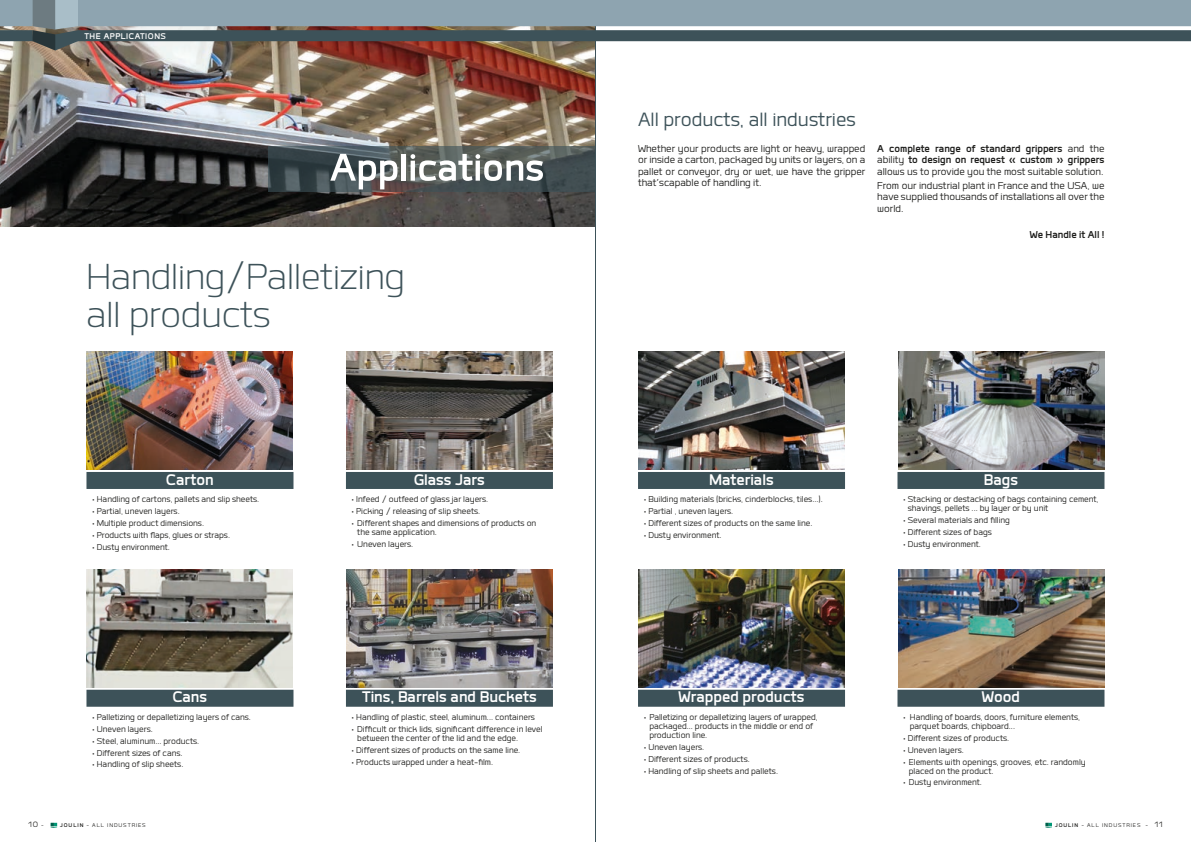
<style>
.page{position:relative;width:1191px;height:842px;background:#fff}
.page>*{position:absolute;margin:0;border:0;box-sizing:border-box;transform-origin:0 0}
.Titre_9_G{font:50px "Labrador A Bold";color:#fff}
.Titre_9_petit{font:47px "Labrador A Light";color:#3d5259}
.SOUS_TITRE_8{font:25px "Labrador A Regular";color:#3d5259}
.TITRE_FILET_6{font:20px "Labrador A Bold";color:#fff}
.Txt_1{font:13px/11.5px "Labrador A Regular";color:#1d1d1b;text-align:justify}
.Txt_1-2{font:13px/11.5px "Labrador A Bold";color:#1d1d1b;text-align:justify}
.Txt_2{font:11px/9px "Labrador A Regular";color:#1d1d1b}
.Titre_9_G-2{font:10.8px "Labrador A Bold";letter-spacing:.05em;color:#fff}
.t1{font:10px "Labrador A Regular";color:#1d1d1b}
.t2{font:7px "Labrador A Regular";letter-spacing:.13em;color:#1d1d1b}
.s1{font-family:"Labrador A Regular"}
.s2{font-size:7px}
.s3{font-family:"Labrador A Bold"}
.s4{font-size:10px}
</style>
<div class="page">
<img style="left:0;top:51px;width:595px;height:176px">
<img style="left:87px;top:352px;width:206px;height:118px">
<img style="left:898px;top:352px;width:206px;height:118px">
<img style="left:638px;top:570px;width:206px;height:118px">
<svg style="left:268px;top:146px;width:327px;height:45px"></svg>
<img style="left:638px;top:352px;width:206px;height:118px">
<img style="left:898px;top:570px;width:206px;height:118px">
<img style="left:346px;top:570px;width:206px;height:118px">
<img style="left:346px;top:352px;width:206px;height:118px">
<img style="left:87px;top:570px;width:206px;height:118px">
<hr style="left:595px;top:0;width:1px;height:842px;background:#3d5259">
<div style="left:346px;top:690px;width:207px;height:17px;background:#3d5259"></div>
<div style="left:86px;top:472px;width:207px;height:17px;background:#3d5259"></div>
<div style="left:638px;top:472px;width:207px;height:17px;background:#3d5259"></div>
<div style="left:897px;top:472px;width:207px;height:17px;background:#3d5259"></div>
<div style="left:86px;top:690px;width:207px;height:17px;background:#3d5259"></div>
<div style="left:638px;top:690px;width:207px;height:17px;background:#3d5259"></div>
<div style="left:897px;top:690px;width:207px;height:17px;background:#3d5259"></div>
<div style="left:346px;top:472px;width:207px;height:17px;background:#3d5259"></div>
<svg style="left:1045px;top:823px;width:7px;height:5px"></svg>
<svg style="left:51px;top:823px;width:6px;height:5px"></svg>
<svg style="left:0;top:0;width:1191px;height:51px"></svg>
<p class="Titre_9_G-2" style="left:84px;top:30px;width:83px">THE APPLICATIONS</p>
<p class="Titre_9_G" style="left:330px;top:142px;width:216px">Applications</p>
<p class="Titre_9_petit" style="left:86px;top:254px;width:320px">Handling/Palletizing</p>
<p class="Titre_9_petit" style="left:86px;top:292px;width:185px">all products</p>
<p class="TITRE_FILET_6" style="left:166px;top:469px;width:49px">Carton</p>
<p class="Txt_2" style="left:92px;top:494px;width:169px">• Handling of cartons, pallets and slip sheets.</p>
<p class="Txt_2" style="left:92px;top:506px;width:89px">• Partial, uneven layers.</p>
<p class="Txt_2" style="left:92px;top:518px;width:113px">• Multiple product dimensions.</p>
<p class="Txt_2" style="left:92px;top:530px;width:139px">• Products with flaps, glues or straps.</p>
<p class="Txt_2" style="left:92px;top:542px;width:79px">• Dusty environment.</p>
<p class="TITRE_FILET_6" style="left:173px;top:687px;width:36px">Cans</p>
<p class="Txt_2" style="left:92px;top:712px;width:160px">• Palletizing or depalletizing layers of cans.</p>
<p class="Txt_2" style="left:92px;top:724px;width:62px">• Uneven layers.</p>
<p class="Txt_2" style="left:92px;top:736px;width:109px">• Steel, aluminum... products.</p>
<p class="Txt_2" style="left:92px;top:748px;width:92px">• Different sizes of cans.</p>
<p class="Txt_2" style="left:92px;top:760px;width:93px">• Handling of slip sheets.</p>
<p class="TITRE_FILET_6" style="left:414px;top:469px;width:72px">Glass Jars</p>
<p class="Txt_2" style="left:351px;top:494px;width:138px">• Infeed / outfeed of glass jar layers.</p>
<p class="Txt_2" style="left:351px;top:506px;width:130px">• Picking / releasing of slip sheets.</p>
<p class="Txt_2" style="left:357px;top:518px;width:180px;text-indent:-6px">• Different shapes and dimensions of products on the same application.</p>
<p class="Txt_2" style="left:351px;top:539px;width:63px">• Uneven layers.</p>
<p class="TITRE_FILET_6" style="left:362px;top:687px;width:176px">Tins, Barrels and Buckets</p>
<p class="Txt_2" style="left:351px;top:712px;width:185px">• Handling of plastic, steel, aluminum... containers</p>
<p class="Txt_2" style="left:357px;top:724px;width:187px;text-indent:-6px">• Difficult or thick lids, significant difference in level between the center of the lid and the edge.</p>
<p class="Txt_2" style="left:352px;top:745px;width:170px">• Different sizes of products on the same line.</p>
<p class="Txt_2" style="left:352px;top:757px;width:143px">• Products wrapped under a heat-film.</p>
<p class="SOUS_TITRE_8" style="left:638px;top:106px;width:219px">All products, all industries</p>
<p class="Txt_1" style="left:638px;top:142px;width:229px">Whether your products are light or heavy, wrapped or inside a carton, packaged by units or layers, on a pallet or conveyor, dry or wet, we have the gripper that’scapable of handling it.</p>
<p class="Txt_1-2" style="left:877px;top:142px;width:229px">A complete range of standard grippers <span class="s1">and the ability</span> to design on request « custom » grippers <span class="s1">allows us to provide you the most suitable solution.</span></p>
<p class="Txt_1" style="left:877px;top:179px;width:229px">From our industrial plant in France and the USA, we have supplied thousands of installations all over the world.</p>
<p class="Txt_1-2" style="left:1030px;top:228px;width:76px">We Handle it All !</p>
<p class="TITRE_FILET_6" style="left:709px;top:469px;width:66px">Materials</p>
<p class="Txt_2" style="left:643px;top:494px;width:181px">• Building materials (bricks, cinderblocks, tiles...).</p>
<p class="Txt_2" style="left:643px;top:506px;width:91px">• Partial , uneven layers.</p>
<p class="Txt_2" style="left:643px;top:518px;width:170px">• Different sizes of products on the same line.</p>
<p class="Txt_2" style="left:643px;top:530px;width:79px">• Dusty environment.</p>
<p class="TITRE_FILET_6" style="left:678px;top:687px;width:127px">Wrapped products</p>
<p class="Txt_2" style="left:649px;top:712px;width:170px;text-indent:-6px">• Palletizing or depalletizing layers of wrapped, packaged... products in the middle or end of production line.</p>
<p class="Txt_2" style="left:643px;top:742px;width:62px">• Uneven layers.</p>
<p class="Txt_2" style="left:643px;top:754px;width:108px">• Different sizes of products.</p>
<p class="Txt_2" style="left:643px;top:766px;width:136px">• Handling of slip sheets and pallets.</p>
<p class="TITRE_FILET_6" style="left:984px;top:469px;width:36px">Bags</p>
<p class="Txt_2" style="left:908px;top:494px;width:192px;text-indent:-5px">• Stacking or destacking of bags containing cement, shavings, pellets ... by layer or by unit</p>
<p class="Txt_2" style="left:903px;top:515px;width:108px">• Several materials and filling</p>
<p class="Txt_2" style="left:903px;top:527px;width:90px">• Different sizes of bags</p>
<p class="Txt_2" style="left:903px;top:539px;width:79px">• Dusty environment.</p>
<p class="TITRE_FILET_6" style="left:982px;top:687px;width:40px">Wood</p>
<p class="Txt_2" style="left:910px;top:712px;width:172px;text-indent:-7px">• Handling of boards, doors, furniture elements, parquet boards, chipboard...</p>
<p class="Txt_2" style="left:903px;top:733px;width:108px">• Different sizes of products.</p>
<p class="Txt_2" style="left:903px;top:745px;width:62px">• Uneven layers.</p>
<p class="Txt_2" style="left:909px;top:757px;width:178px;text-indent:-6px">• Elements with openings, grooves, etc. randomly placed on the product.</p>
<p class="Txt_2" style="left:903px;top:777px;width:80px">• Dusty environment.</p>
<p class="t1" style="left:28px;top:819px;width:17px">10 <span class="s2">-</span></p>
<p class="t2" style="left:60px;top:821px;width:87px"><span class="s3">JOULIN</span> - ALL INDUSTRIES</p>
<p class="t2" style="left:1055px;top:821px;width:109px"><span class="s3">JOULIN</span> - ALL INDUSTRIES - <span class="s4">11</span></p>
</div>
